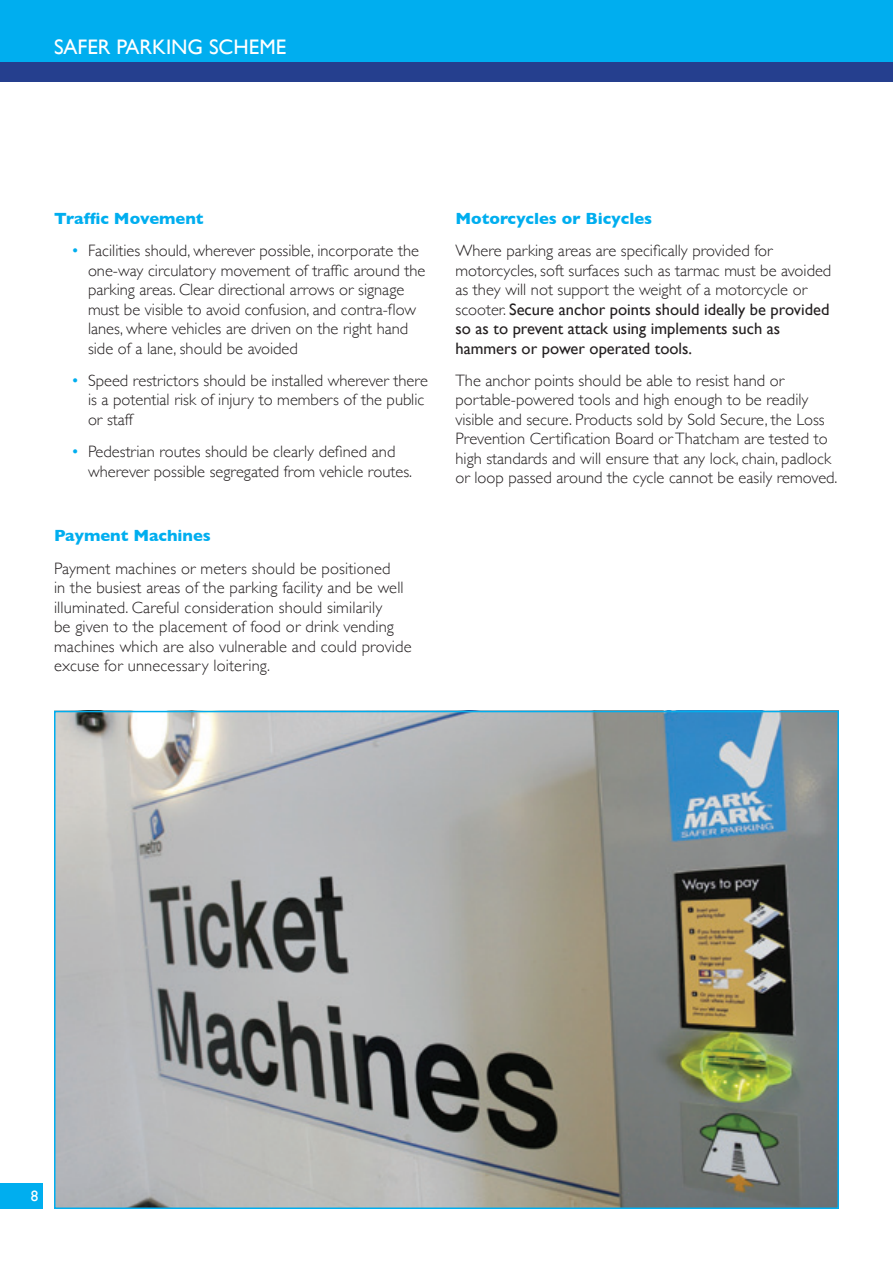
<style>
.page{position:relative;width:893px;height:1263px;background:#fff}
.page>*{position:absolute;margin:0;border:0;box-sizing:border-box;transform-origin:0 0}
.t1{font:21px "Gill Sans";color:#fff}
.Body_Text{font:300 16.5px/19.5px "Gill Sans";color:#231f20}
.Sub_header02{font:700 16.5px "Gill Sans";color:#00aeef}
.t2{font:15px "Gill Sans";color:#fff}
.s1{color:#00aeef}
.s2{font-weight:400}
</style>
<div class="page">
<img style="left:57px;top:714px;width:779px;height:492px">
<div style="left:0;top:0;width:893px;height:67px;background:#00aeef"></div>
<div style="left:0;top:1183px;width:42px;height:26px;background:#00aeef"></div>
<div style="left:0;top:62px;width:893px;height:20px;background:#253f8e"></div>
<p class="t1" style="left:54px;top:34px;width:234px">SAFER PARKING SCHEME</p>
<p class="Sub_header02" style="left:54px;top:205px;width:151px">Traffic Movement</p>
<p class="Body_Text" style="left:88px;top:240px;width:339px;text-indent:-17px"><span class="s1">•</span> Facilities should, wherever possible, incorporate the one-way circulatory movement of traffic around the parking areas. Clear directional arrows or signage must be visible to avoid confusion, and contra-flow lanes, where vehicles are driven on the right hand side of a lane, should be avoided</p>
<p class="Body_Text" style="left:88px;top:370px;width:341px;text-indent:-17px"><span class="s1">•</span> Speed restrictors should be installed wherever there is a potential risk of injury to members of the public or staff</p>
<p class="Body_Text" style="left:88px;top:441px;width:326px;text-indent:-17px"><span class="s1">•</span> Pedestrian routes should be clearly defined and wherever possible segregated from vehicle routes.</p>
<p class="Sub_header02" style="left:54px;top:523px;width:158px">Payment Machines</p>
<p class="Body_Text" style="left:54px;top:558px;width:359px">Payment machines or meters should be positioned<br>in the busiest areas of the parking facility and be well illuminated. Careful consideration should similarily<br>be given to the placement of food or drink vending machines which are also vulnerable and could provide excuse for unnecessary loitering.</p>
<p class="Sub_header02" style="left:455px;top:205px;width:198px">Motorcycles or Bicycles</p>
<p class="Body_Text" style="left:455px;top:240px;width:377px">Where parking areas are specifically provided for motorcycles, soft surfaces such as tarmac must be avoided as they will not support the weight of a motorcycle or scooter. <span class="s2">Secure anchor points should ideally be provided so as to prevent attack using implements such as hammers or power operated tools.</span></p>
<p class="Body_Text" style="left:455px;top:370px;width:384px">The anchor points should be able to resist hand or portable-powered tools and high enough to be readily visible and secure. Products sold by Sold Secure, the Loss Prevention Certification Board or Thatcham are tested to high standards and will ensure that any lock, chain, padlock or loop passed around the cycle cannot be easily removed.</p>
<p class="t2" style="left:31px;top:1187px;width:9px">8</p>
</div>
